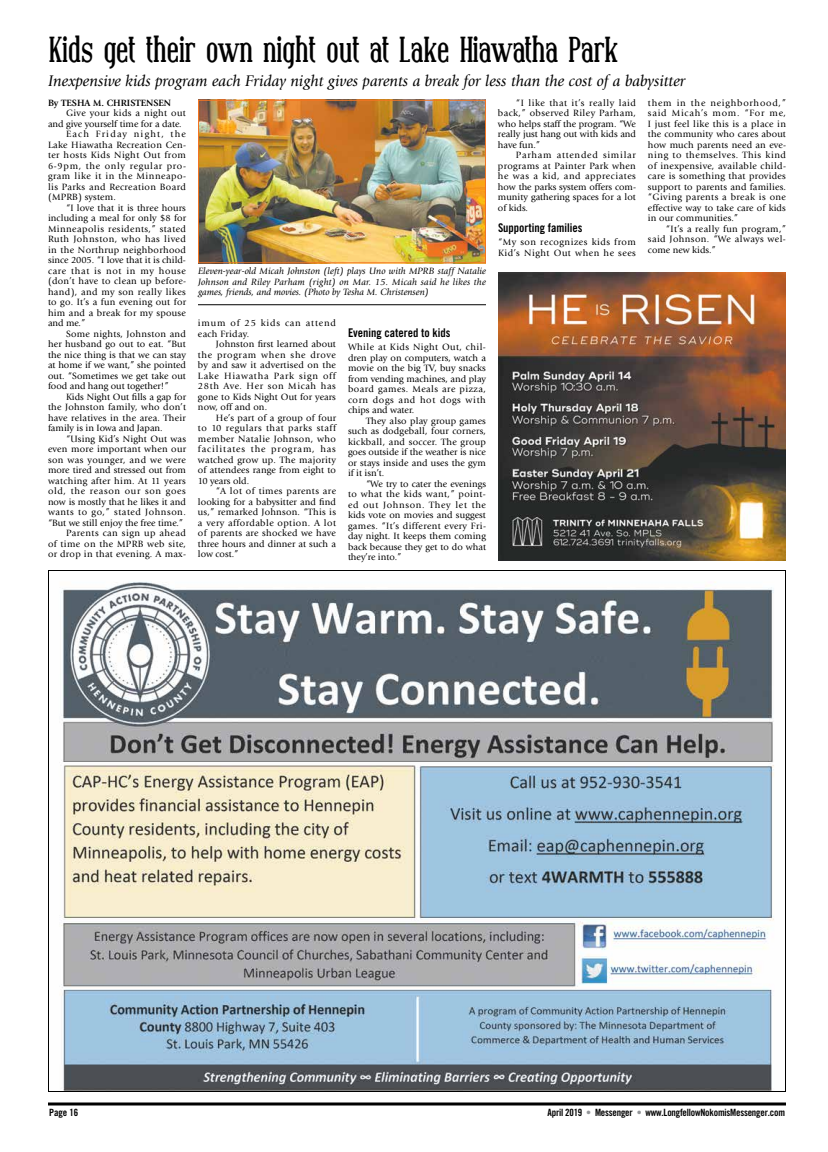
<style>
.page{position:relative;width:828px;height:1152px;background:#fff}
.page>*{position:absolute;margin:0;border:0;box-sizing:border-box;transform-origin:0 0}
.t1{font:700 36px "Covington Cond";letter-spacing:-.03em;color:#000}
.t2{font:italic 16px "Giovanni Std";color:#000}
.t3{font:12px "Trade Gothic LT Std Bd Cn 20";color:#000}
.t4{font:10px "Trade Gothic LT Std Bd Cn 20";letter-spacing:-.02em;color:#000}
.t5{font:9.5px/10.5px "Giovanni Std";letter-spacing:.025em;color:#000;text-align:justify}
.t6{font:9.5px "Giovanni Std";color:#000}
.t7{font:italic 9.5px/10.5px "Giovanni Std";color:#000;text-align:justify}
.t8{font:9.5px/10.5px "Giovanni Std";letter-spacing:.055em;color:#000}
.t9{font:9.5px "Giovanni Std";letter-spacing:.05em;color:#000}
.t10{font:9.5px "Giovanni Std";letter-spacing:.045em;color:#000}
.t11{font:9.5px "Giovanni Std";letter-spacing:.07em;color:#000}
.t12{font:9.5px/10.5px "Giovanni Std";letter-spacing:.085em;color:#000}
.t13{font:9.5px "Giovanni Std";letter-spacing:.005em;color:#000}
.t14{font:9.5px "Giovanni Std";letter-spacing:.065em;color:#000}
.t15{font:700 9.5px "Giovanni Std";color:#000}
.t16{font:9.5px "Giovanni Std";letter-spacing:.13em;color:#000}
.s1{color:#939598}
</style>
<div class="page">
<svg style="left:48px;top:1102px;width:738px;height:4px;background:#3f3f3f"></svg>
<img style="left:61px;top:582px;width:713px;height:508px">
<img style="left:200px;top:102px;width:284px;height:159px">
<div style="left:198px;top:100px;width:288px;height:163px;border:1px solid #f47421"></div>
<hr style="left:198px;top:304px;width:288px;height:1px;background:#000">
<img style="left:498px;top:273px;width:288px;height:288px">
<h1 class="t1" style="left:48px;top:32px;width:572px">Kids get their own night out at Lake Hiawatha Park</h1>
<h2 class="t2" style="left:48px;top:72px;width:639px">Inexpensive kids program each Friday night gives parents a break for less than the cost of a babysitter</h2>
<p class="t15" style="left:48px;top:97px;width:125px">By TESHA M. CHRISTENSEN</p>
<p class="t5" style="left:66px;top:108px;width:121px">Give your kids a night out</p>
<p class="t6" style="left:48px;top:119px;width:135px">and give yourself time for a date.</p>
<p class="t16" style="left:66px;top:129px;width:122px">Each Friday night, the</p>
<p class="t5" style="left:48px;top:140px;width:140px">Lake Hiawatha Recreation Cen-</p>
<p class="t9" style="left:48px;top:150px;width:140px">ter hosts Kids Night Out from</p>
<p class="t11" style="left:48px;top:161px;width:140px">6-9pm, the only regular pro-</p>
<p class="t8" style="left:48px;top:171px;width:140px">gram like it in the Minneapo-</p>
<p class="t5" style="left:48px;top:182px;width:139px">lis Parks and Recreation Board</p>
<p class="t5" style="left:48px;top:192px;width:69px">(MPRB) system.</p>
<p class="t5" style="left:66px;top:203px;width:121px">“I love that it is three hours</p>
<p class="t5" style="left:48px;top:213px;width:140px">including a meal for only $8 for</p>
<p class="t10" style="left:48px;top:224px;width:140px">Minneapolis residents,” stated</p>
<p class="t9" style="left:48px;top:234px;width:140px">Ruth Johnston, who has lived</p>
<p class="t5" style="left:48px;top:245px;width:140px">in the Northrup neighborhood</p>
<p class="t6" style="left:48px;top:255px;width:139px">since 2005. “I love that it is child-</p>
<p class="t11" style="left:48px;top:266px;width:140px">care that is not in my house</p>
<p class="t5" style="left:48px;top:276px;width:140px">(don’t have to clean up before-</p>
<p class="t5" style="left:48px;top:287px;width:139px">hand), and my son really likes</p>
<p class="t5" style="left:48px;top:297px;width:140px">to go. It’s a fun evening out for</p>
<p class="t5" style="left:48px;top:308px;width:139px">him and a break for my spouse</p>
<p class="t5" style="left:48px;top:318px;width:39px">and me.”</p>
<p class="t5" style="left:66px;top:329px;width:122px">Some nights, Johnston and</p>
<p class="t5" style="left:48px;top:339px;width:139px">her husband go out to eat. “But</p>
<p class="t13" style="left:48px;top:349px;width:139px">the nice thing is that we can stay</p>
<p class="t6" style="left:48px;top:360px;width:139px">at home if we want,” she pointed</p>
<p class="t5" style="left:48px;top:371px;width:139px">out. “Sometimes we get take out</p>
<p class="t6" style="left:48px;top:381px;width:122px">food and hang out together!”</p>
<p class="t6" style="left:66px;top:391px;width:122px">Kids Night Out fills a gap for</p>
<p class="t5" style="left:48px;top:402px;width:139px">the Johnston family, who don’t</p>
<p class="t5" style="left:48px;top:413px;width:139px">have relatives in the area. Their</p>
<p class="t6" style="left:48px;top:423px;width:116px">family is in Iowa and Japan.</p>
<p class="t5" style="left:66px;top:434px;width:122px">“Using Kid’s Night Out was</p>
<p class="t5" style="left:48px;top:444px;width:140px">even more important when our</p>
<p class="t10" style="left:48px;top:454px;width:140px">son was younger, and we were</p>
<p class="t6" style="left:48px;top:465px;width:140px">more tired and stressed out from</p>
<p class="t5" style="left:48px;top:476px;width:139px">watching after him. At 11 years</p>
<p class="t14" style="left:48px;top:486px;width:139px">old, the reason our son goes</p>
<p class="t6" style="left:48px;top:496px;width:139px">now is mostly that he likes it and</p>
<p class="t8" style="left:48px;top:507px;width:139px">wants to go,” stated Johnson.</p>
<p class="t6" style="left:48px;top:517px;width:137px">“But we still enjoy the free time.”</p>
<p class="t9" style="left:66px;top:528px;width:122px">Parents can sign up ahead</p>
<p class="t5" style="left:48px;top:539px;width:140px">of time on the MPRB web site,</p>
<p class="t5" style="left:48px;top:549px;width:139px">or drop in that evening. A max-</p>
<p class="t5" style="left:498px;top:98px;width:140px;text-indent:18px">“I like that it’s really laid back,” observed Riley Parham, who helps staff the program. “We really just hang out with kids and have fun.”</p>
<p class="t5" style="left:498px;top:150px;width:140px;text-indent:18px">Parham attended similar programs at Painter Park when he was a kid, and appreciates how the parks system offers com&shy;munity gathering spaces for a lot of kids.</p>
<p class="t3" style="left:498px;top:220px;width:86px">Supporting families</p>
<p class="t8" style="left:498px;top:237px;width:140px">“My son recognizes kids from<br>Kid’s Night Out when he sees</p>
<p class="t5" style="left:648px;top:98px;width:140px">them in the neighborhood,” said Micah’s mom. “For me, I just feel like this is a place in the community who cares about how much parents need an eve&shy;ning to themselves. This kind of inexpensive, available child&shy;care is something that provides support to parents and families. “Giving parents a break is one effective way to take care of kids in our communities.”</p>
<p class="t5" style="left:648px;top:224px;width:140px;text-indent:18px">“It’s a really fun program,” said Johnson. “We always wel&shy;come new kids.”</p>
<p class="t7" style="left:198px;top:266px;width:290px">Eleven-year-old Micah Johnston (left) plays Uno with MPRB staff Natalie Johnson and Riley Parham (right) on Mar. 15. Micah said he likes the games, friends, and movies. (Photo by Tesha M. Christensen)</p>
<p class="t12" style="left:198px;top:318px;width:139px">imum of 25 kids can attend each Friday.</p>
<p class="t5" style="left:198px;top:339px;width:140px;text-indent:18px">Johnston first learned about the program when she drove by and saw it advertised on the Lake Hiawatha Park sign off 28th Ave. Her son Micah has gone to Kids Night Out for years now, off and on.</p>
<p class="t5" style="left:198px;top:413px;width:140px;text-indent:18px">He’s part of a group of four to 10 regulars that parks staff member Natalie Johnson, who facilitates the program, has watched grow up. The majority of attendees range from eight to 10 years old.</p>
<p class="t5" style="left:198px;top:486px;width:140px;text-indent:18px">“A lot of times parents are looking for a babysitter and find us,” remarked Johnson. “This is a very affordable option. A lot of parents are shocked we have three hours and dinner at such a low cost.”</p>
<p class="t3" style="left:348px;top:325px;width:104px">Evening catered to kids</p>
<p class="t5" style="left:348px;top:342px;width:139px">While at Kids Night Out, chil&shy;dren play on computers, watch a movie on the big TV, buy snacks from vending machines, and play board games. Meals are pizza, corn dogs and hot dogs with chips and water.</p>
<p class="t5" style="left:348px;top:416px;width:140px;text-indent:18px">They also play group games such as dodgeball, four corners, kickball, and soccer. The group goes outside if the weather is nice or stays inside and uses the gym if it isn’t.</p>
<p class="t5" style="left:348px;top:479px;width:140px;text-indent:18px">“We try to cater the evenings to what the kids want,” point&shy;ed out Johnson. They let the kids vote on movies and suggest games. “It’s different every Fri&shy;day night. It keeps them coming back because they get to do what they’re into.”</p>
<p class="t4" style="left:49px;top:1107px;width:31px">Page 16</p>
<p class="t4" style="left:548px;top:1107px;width:239px">April 2019 <span class="s1">•</span> Messenger <span class="s1">•</span> www.LongfellowNokomisMessenger.com</p>
</div>
